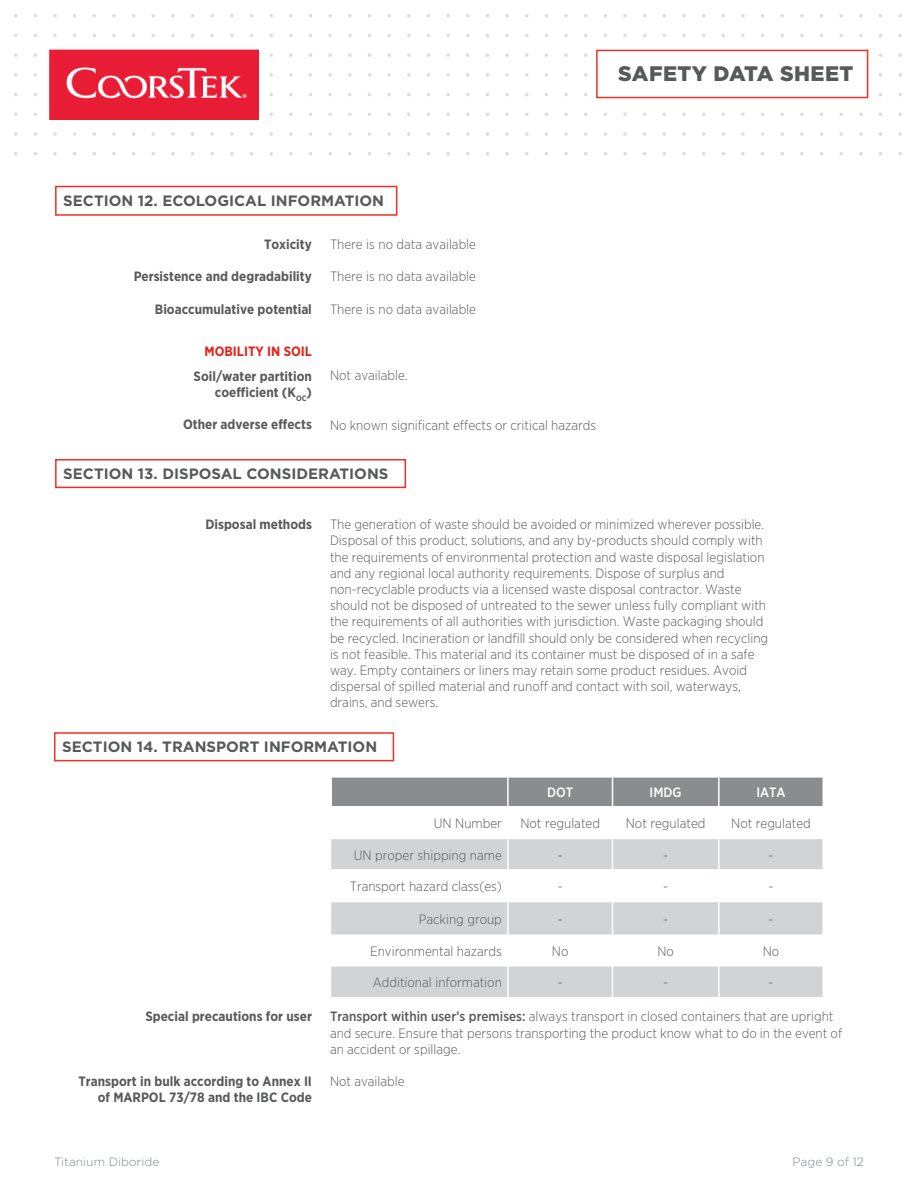
<style>
.page{position:relative;width:918px;height:1188px;background:#fff}
.page>*{position:absolute;margin:0;border:0;box-sizing:border-box;transform-origin:0 0}
.t1{font:900 21px "Gotham";letter-spacing:.02em;color:#58595b}
.t2{font:700 15px "Gotham";color:#58595b}
.t3{font:300 13.5px/16.2px "Gotham Narrow";color:#58595b}
.t4{font:700 13.5px/16.2px "Gotham Narrow";color:#58595b;text-align:right}
.t5{font:700 13.5px "Gotham Narrow";color:#e2231b}
.t6{font:500 13.5px "Gotham Narrow";color:#fff}
.t7{font:300 12px "Gotham";color:#7d868c}
.s1{font-weight:500}
</style>
<div class="page">
<img style="left:14px;top:14px;width:888px;height:142px">
<div style="left:597px;top:50px;width:271px;height:48px;background:#fff"></div>
<div style="left:596px;top:50px;width:272px;height:48px;border:2px solid #ee3124"></div>
<img style="left:50px;top:50px;width:209px;height:69px">
<svg style="left:331px;top:839px;width:492px;height:158px;fill:#d1d3d4"></svg>
<div style="left:332px;top:778px;width:491px;height:28px;background:#8a8c8e"></div>
<hr style="left:507px;top:869px;width:2px;height:33px;background:#fff">
<hr style="left:612px;top:869px;width:1px;height:33px;background:#fff">
<hr style="left:718px;top:869px;width:2px;height:33px;background:#fff">
<hr style="left:507px;top:934px;width:2px;height:33px;background:#fff">
<hr style="left:612px;top:934px;width:1px;height:33px;background:#fff">
<hr style="left:718px;top:934px;width:2px;height:33px;background:#fff">
<hr style="left:507px;top:839px;width:2px;height:30px;background:#fff">
<hr style="left:612px;top:839px;width:1px;height:30px;background:#fff">
<hr style="left:718px;top:839px;width:2px;height:30px;background:#fff">
<hr style="left:507px;top:902px;width:2px;height:32px;background:#fff">
<hr style="left:612px;top:902px;width:1px;height:32px;background:#fff">
<hr style="left:718px;top:902px;width:2px;height:32px;background:#fff">
<hr style="left:507px;top:967px;width:2px;height:30px;background:#fff">
<hr style="left:612px;top:967px;width:1px;height:30px;background:#fff">
<hr style="left:718px;top:967px;width:2px;height:30px;background:#fff">
<div style="left:55px;top:186px;width:342px;height:30px;border:2px solid #ee3124"></div>
<div style="left:55px;top:459px;width:351px;height:29px;border:2px solid #ee3124"></div>
<div style="left:54px;top:732px;width:340px;height:29px;border:2px solid #ee3124"></div>
<h1 class="t1" style="left:618px;top:60px;width:237px">SAFETY DATA SHEET</h1>
<p class="t2" style="left:63px;top:191px;width:322px">SECTION 12. ECOLOGICAL INFORMATION</p>
<p class="t4" style="left:264px;top:236px;width:49px">Toxicity</p>
<p class="t4" style="left:134px;top:268px;width:180px">Persistence and degradability</p>
<p class="t4" style="left:155px;top:301px;width:159px">Bioaccumulative potential</p>
<p class="t5" style="left:205px;top:342px;width:109px">MOBILITY IN SOIL</p>
<p class="t4" style="left:194px;top:368px;width:120px">Soil/water partition coefficient (K<sub>OC</sub>)</p>
<p class="t4" style="left:183px;top:416px;width:130px">Other adverse effects</p>
<p class="t3" style="left:330px;top:236px;width:148px">There is no data available</p>
<p class="t3" style="left:330px;top:268px;width:148px">There is no data available</p>
<p class="t3" style="left:330px;top:301px;width:148px">There is no data available</p>
<p class="t3" style="left:330px;top:367px;width:79px">Not available.</p>
<p class="t3" style="left:330px;top:417px;width:268px">No known significant effects or critical hazards</p>
<p class="t2" style="left:63px;top:464px;width:327px">SECTION 13. DISPOSAL CONSIDERATIONS</p>
<p class="t4" style="left:205px;top:516px;width:108px">Disposal methods</p>
<p class="t3" style="left:330px;top:516px;width:440px">The generation of waste should be avoided or minimized wherever possible.<br>Disposal of this product, solutions, and any by-products should comply with the requirements of environmental protection and waste disposal legislation and any regional local authority requirements. Dispose of surplus and non-recyclable products via a licensed waste disposal contractor. Waste should not be disposed of untreated to the sewer unless fully compliant with the requirements of all authorities with jurisdiction. Waste packaging should be recycled. Incineration or landfill should only be considered when recycling is not feasible. This material and its container must be disposed of in a safe way. Empty containers or liners may retain some product residues. Avoid dispersal of spilled material and runoff and contact with soil, waterways, drains, and sewers.</p>
<p class="t2" style="left:62px;top:737px;width:316px">SECTION 14. TRANSPORT INFORMATION</p>
<p class="t6" style="left:547px;top:784px;width:28px">DOT</p>
<p class="t6" style="left:650px;top:784px;width:34px">IMDG</p>
<p class="t6" style="left:756px;top:784px;width:31px">IATA</p>
<p class="t4" style="left:145px;top:1008px;width:168px">Special precautions for user</p>
<p class="t4" style="left:79px;top:1073px;width:235px">Transport in bulk according to Annex II of MARPOL 73/78 and the IBC Code</p>
<p class="t3" style="left:434px;top:815px;width:70px">UN Number</p>
<p class="t3" style="left:520px;top:815px;width:81px">Not regulated</p>
<p class="t3" style="left:626px;top:815px;width:81px">Not regulated</p>
<p class="t3" style="left:731px;top:815px;width:81px">Not regulated</p>
<p class="t3" style="left:354px;top:846px;width:150px">UN proper shipping name</p>
<p class="t3" style="left:558px;top:846px;width:6px">-</p>
<p class="t3" style="left:663px;top:846px;width:6px">-</p>
<p class="t3" style="left:769px;top:846px;width:6px">-</p>
<p class="t3" style="left:350px;top:878px;width:154px">Transport hazard class(es)</p>
<p class="t3" style="left:558px;top:878px;width:6px">-</p>
<p class="t3" style="left:663px;top:878px;width:6px">-</p>
<p class="t3" style="left:769px;top:878px;width:6px">-</p>
<p class="t3" style="left:419px;top:911px;width:85px">Packing group</p>
<p class="t3" style="left:558px;top:911px;width:6px">-</p>
<p class="t3" style="left:663px;top:911px;width:6px">-</p>
<p class="t3" style="left:769px;top:911px;width:6px">-</p>
<p class="t3" style="left:370px;top:943px;width:133px">Environmental hazards</p>
<p class="t3" style="left:552px;top:943px;width:18px">No</p>
<p class="t3" style="left:657px;top:943px;width:18px">No</p>
<p class="t3" style="left:763px;top:943px;width:18px">No</p>
<p class="t3" style="left:373px;top:974px;width:131px">Additional information</p>
<p class="t3" style="left:558px;top:974px;width:6px">-</p>
<p class="t3" style="left:663px;top:974px;width:6px">-</p>
<p class="t3" style="left:769px;top:974px;width:6px">-</p>
<p class="t3" style="left:330px;top:1008px;width:514px"><span class="s1">Transport within user’s premises:</span> always transport in closed containers that are upright and secure. Ensure that persons transporting the product know what to do in the event of an accident or spillage.</p>
<p class="t3" style="left:330px;top:1073px;width:76px">Not available</p>
<p class="t7" style="left:54px;top:1154px;width:107px">Titanium Diboride</p>
<p class="t7" style="left:793px;top:1154px;width:73px">Page 9 of 12</p>
</div>
